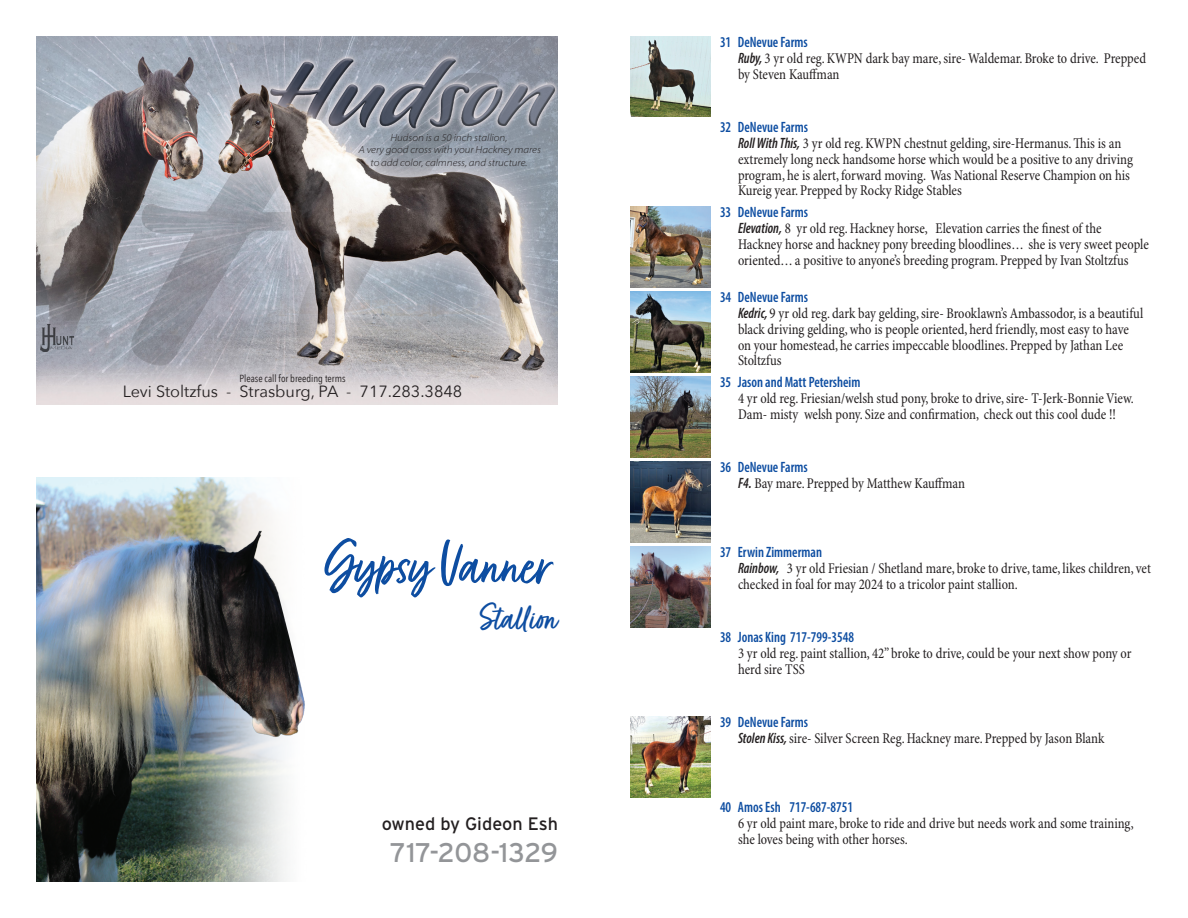
<style>
.page{position:relative;width:1188px;height:918px;background:#fff}
.page>*{position:absolute;margin:0;border:0;box-sizing:border-box;transform-origin:0 0}
.t1{font:67.5px "Fave Script Pro";color:#0d4da1}
.t2{font:42px "Fave Script Pro";color:#0d4da1}
.t3{font:27px "Interstate";color:#939598}
.t4{font:18px "Interstate";color:#231f20}
.t5{font:16.2px "Avenir Next";color:#231f20}
.t6{font:condensed 15px/15.8px "Minion Pro";letter-spacing:-.005em;color:#231f20;scale:.92 1}
.Heading_Option_4_12_pt{font:600 condensed 15px "Myriad Pro";color:#0d4da1;scale:.92 1}
.t7{font:italic 10.2px/12.3px "Myriad Variable Concept";color:#231f20;text-align:center}
.t8{font:10.2px "Avenir Next Condensed";color:#231f20}
.s1{font-family:"Myriad Pro";font-weight:600;font-style:italic}
</style>
<div class="page">
<img style="left:36px;top:36px;width:522px;height:369px">
<img style="left:40px;top:324px;width:40px;height:28px">
<img style="left:36px;top:477px;width:269px;height:405px">
<img style="left:630px;top:36px;width:81px;height:81px">
<img style="left:630px;top:206px;width:81px;height:81px">
<img style="left:630px;top:291px;width:81px;height:81px">
<img style="left:630px;top:376px;width:81px;height:81px">
<img style="left:630px;top:461px;width:81px;height:81px">
<img style="left:630px;top:546px;width:81px;height:81px">
<img style="left:630px;top:716px;width:81px;height:81px">
<p class="t7" style="left:359px;top:131px;width:184px">Hudson is a 50 inch stallion,<br>A very good cross with your Hackney mares to add color, calmness, and structure.</p>
<p class="t8" style="left:239px;top:369px;width:108px">Please call for breeding terms</p>
<p class="t5" style="left:123px;top:377px;width:341px">Levi Stoltzfus - Strasburg, PA - 717.283.3848</p>
<p class="t1" style="left:324px;top:528px;width:230px">Gypsy Vanner</p>
<p class="t2" style="left:480px;top:594px;width:80px">Stallion</p>
<p class="t4" style="left:382px;top:813px;width:178px">owned by Gideon Esh</p>
<p class="t3" style="left:390px;top:838px;width:169px">717-208-1329</p>
<p class="Heading_Option_4_12_pt" style="left:720px;top:33px;width:97px">31 DeNevue Farms</p>
<p class="t6" style="left:738px;top:51px;width:445px"><span class="s1">Ruby,</span> 3 yr old reg. KWPN dark bay mare, sire- Waldemar. Broke to drive. Prepped by Steven Kauffman</p>
<p class="Heading_Option_4_12_pt" style="left:720px;top:118px;width:97px">32 DeNevue Farms</p>
<p class="t6" style="left:738px;top:136px;width:431px"><span class="s1">Roll With This,</span> 3 yr old reg. KWPN chestnut gelding, sire-Hermanus. This is an extremely long neck handsome horse which would be a positive to any driving program, he is alert, forward moving. Was National Reserve Champion on his Kureig year. Prepped by Rocky Ridge Stables</p>
<p class="Heading_Option_4_12_pt" style="left:720px;top:203px;width:97px">33 DeNevue Farms</p>
<p class="t6" style="left:738px;top:221px;width:448px"><span class="s1">Elevation,</span> 8 yr old reg. Hackney horse, Elevation carries the finest of the<br>Hackney horse and hackney pony breeding bloodlines… she is very sweet people oriented… a positive to anyone’s breeding program. Prepped by Ivan Stoltzfus</p>
<p class="Heading_Option_4_12_pt" style="left:720px;top:288px;width:97px">34 DeNevue Farms</p>
<p class="t6" style="left:738px;top:306px;width:442px"><span class="s1">Kedric,</span> 9 yr old reg. dark bay gelding, sire- Brooklawn’s Ambassodor, is a beautiful black driving gelding, who is people oriented, herd friendly, most easy to have on your homestead, he carries impeccable bloodlines. Prepped by Jathan Lee Stoltzfus</p>
<p class="Heading_Option_4_12_pt" style="left:720px;top:373px;width:154px">35 Jason and Matt Petersheim</p>
<p class="t6" style="left:738px;top:391px;width:432px">4 yr old reg. Friesian/welsh stud pony, broke to drive, sire- T-Jerk-Bonnie View.<br>Dam- misty welsh pony. Size and confirmation, check out this cool dude !!</p>
<p class="Heading_Option_4_12_pt" style="left:720px;top:458px;width:97px">36 DeNevue Farms</p>
<p class="t6" style="left:738px;top:476px;width:248px"><span class="s1">F4.</span> Bay mare. Prepped by Matthew Kauffman</p>
<p class="Heading_Option_4_12_pt" style="left:720px;top:543px;width:112px">37 Erwin Zimmerman</p>
<p class="t6" style="left:738px;top:561px;width:450px"><span class="s1">Rainbow,</span> 3 yr old Friesian / Shetland mare, broke to drive, tame, likes children, vet checked in foal for may 2024 to a tricolor paint stallion.</p>
<p class="Heading_Option_4_12_pt" style="left:720px;top:628px;width:147px">38 Jonas King 717-799-3548</p>
<p class="t6" style="left:738px;top:646px;width:429px">3 yr old reg. paint stallion, 42’’ broke to drive, could be your next show pony or herd sire TSS</p>
<p class="Heading_Option_4_12_pt" style="left:720px;top:713px;width:97px">39 DeNevue Farms</p>
<p class="t6" style="left:738px;top:731px;width:400px"><span class="s1">Stolen Kiss,</span> sire- Silver Screen Reg. Hackney mare. Prepped by Jason Blank</p>
<p class="Heading_Option_4_12_pt" style="left:720px;top:798px;width:146px">40 Amos Esh 717-687-8751</p>
<p class="t6" style="left:738px;top:816px;width:432px">6 yr old paint mare, broke to ride and drive but needs work and some training, she loves being with other horses.</p>
</div>
